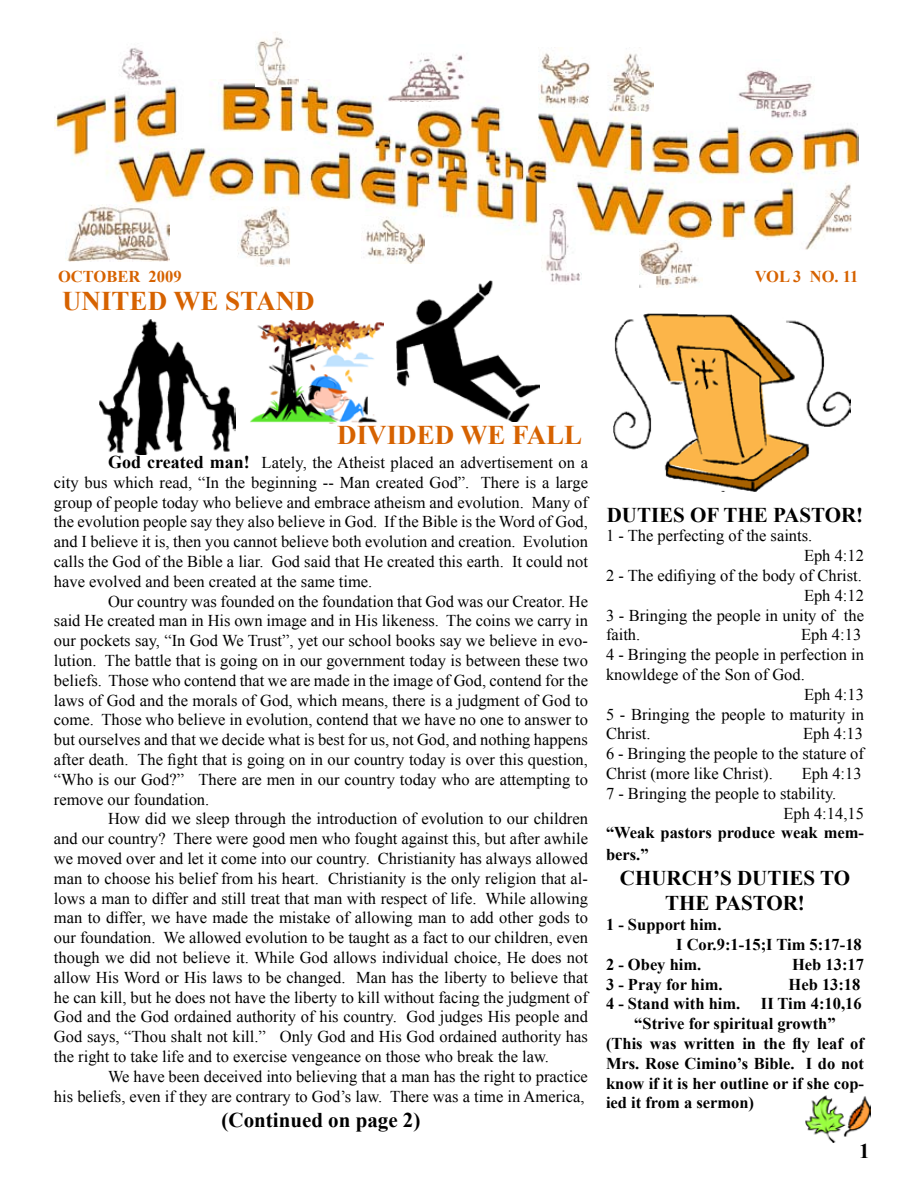
<style>
.page{position:relative;width:918px;height:1188px;background:#fff}
.page>*{position:absolute;margin:0;border:0;box-sizing:border-box;transform-origin:0 0}
.t1{font:700 27px "Times New Roman";color:#d66200}
.t2{font:700 21px/25.2px "Times New Roman";color:#000;text-align:center}
.t3{font:16.5px/19.8px "Times New Roman";color:#000;text-align:justify}
.t4{font:700 16.5px/21.6px "Times New Roman";color:#000}
.t5{font:700 16.5px "Times New Roman";color:#d66200}
.s1{font-weight:700;font-size:18px}
</style>
<div class="page">
<img style="left:806px;top:1095px;width:64px;height:48px">
<img style="left:396px;top:280px;width:144px;height:142px">
<img style="left:54px;top:80px;width:804px;height:160px">
<img style="left:639px;top:241px;width:64px;height:47px">
<img style="left:65px;top:204px;width:104px;height:57px">
<img style="left:256px;top:32px;width:42px;height:55px">
<img style="left:238px;top:207px;width:54px;height:60px">
<img style="left:361px;top:216px;width:63px;height:48px">
<img style="left:802px;top:182px;width:48px;height:66px">
<img style="left:539px;top:47px;width:115px;height:65px">
<img style="left:541px;top:203px;width:41px;height:79px">
<img style="left:729px;top:70px;width:99px;height:55px">
<img style="left:383px;top:54px;width:91px;height:47px">
<img style="left:118px;top:47px;width:46px;height:39px">
<img style="left:613px;top:314px;width:238px;height:177px">
<img style="left:99px;top:320px;width:136px;height:134px">
<img style="left:250px;top:320px;width:133px;height:104px">
<p class="t5" style="left:58px;top:265px;width:125px">OCTOBER 2009</p>
<p class="t5" style="left:755px;top:265px;width:105px">VOL 3 NO. 11</p>
<h1 class="t1" style="left:62px;top:282px;width:254px">UNITED WE STAND</h1>
<h1 class="t1" style="left:337px;top:417px;width:247px">DIVIDED WE FALL</h1>
<p class="t3" style="left:54px;top:452px;width:536px;text-indent:54px"><span class="s1">God created man!</span> Lately, the Atheist placed an advertisement on a city bus which read, “In the beginning -- Man created God”. There is a large group of people today who believe and embrace atheism and evolution. Many of the evolution people say they also believe in God. If the Bible is the Word of God, and I believe it is, then you cannot believe both evolution and creation. Evolution calls the God of the Bible a liar. God said that He created this earth. It could not have evolved and been created at the same time.</p>
<p class="t3" style="left:54px;top:591px;width:536px;text-indent:54px">Our country was founded on the foundation that God was our Creator. He said He created man in His own image and in His likeness. The coins we carry in our pockets say, “In God We Trust”, yet our school books say we believe in evo&shy;lution. The battle that is going on in our government today is between these two beliefs. Those who contend that we are made in the image of God, contend for the laws of God and the morals of God, which means, there is a judgment of God to come. Those who believe in evolution, contend that we have no one to answer to but ourselves and that we decide what is best for us, not God, and nothing happens after death. The fight that is going on in our country today is over this question, “Who is our God?” There are men in our country today who are attempting to remove our foundation.</p>
<p class="t3" style="left:54px;top:809px;width:536px;text-indent:54px">How did we sleep through the introduction of evolution to our children and our country? There were good men who fought against this, but after awhile we moved over and let it come into our country. Christianity has always allowed man to choose his belief from his heart. Christianity is the only religion that al&shy;lows a man to differ and still treat that man with respect of life. While allowing man to differ, we have made the mistake of allowing man to add other gods to our foundation. We allowed evolution to be taught as a fact to our children, even though we did not believe it. While God allows individual choice, He does not allow His Word or His laws to be changed. Man has the liberty to believe that he can kill, but he does not have the liberty to kill without facing the judgment of God and the God ordained authority of his country. God judges His people and God says, “Thou shalt not kill.” Only God and His God ordained authority has the right to take life and to exercise vengeance on those who break the law.</p>
<p class="t3" style="left:54px;top:1066px;width:535px;text-align:right">We have been deceived into believing that a man has the right to practice<br>his beliefs, even if they are contrary to God’s law. There was a time in America,</p>
<p class="t2" style="left:222px;top:1107px;width:200px">(Continued on page 2)</p>
<p class="t2" style="left:607px;top:502px;width:258px">DUTIES OF THE PASTOR!</p>
<p class="t3" style="left:606px;top:526px;width:208px">1 - The perfecting of the saints.</p>
<p class="t3" style="left:804px;top:546px;width:62px">Eph 4:12</p>
<p class="t3" style="left:606px;top:565px;width:257px">2 - The edifiying of the body of Christ.</p>
<p class="t3" style="left:804px;top:585px;width:62px">Eph 4:12</p>
<p class="t3" style="left:606px;top:605px;width:260px">3 - Bringing the people in unity of the</p>
<p class="t3" style="left:606px;top:625px;width:36px">faith.</p>
<p class="t3" style="left:801px;top:625px;width:62px">Eph 4:13</p>
<p class="t3" style="left:606px;top:645px;width:260px">4 - Bringing the people in perfection in</p>
<p class="t3" style="left:606px;top:664px;width:200px">knowldege of the Son of God.</p>
<p class="t3" style="left:804px;top:684px;width:62px">Eph 4:13</p>
<p class="t3" style="left:606px;top:704px;width:260px">5 - Bringing the people to maturity in</p>
<p class="t3" style="left:606px;top:724px;width:46px">Christ.</p>
<p class="t3" style="left:606px;top:724px;width:259px;text-indent:197px">Eph 4:13<br>6 - Bringing the people to the stature of Christ (more like Christ).</p>
<p class="t3" style="left:802px;top:763px;width:62px">Eph 4:13</p>
<p class="t3" style="left:606px;top:783px;width:232px">7 - Bringing the people to stability.</p>
<p class="t3" style="left:783px;top:803px;width:82px">Eph 4:14,15</p>
<p class="t4" style="left:606px;top:822px;width:259px">“Weak pastors produce weak mem&shy;bers.”</p>
<p class="t2" style="left:620px;top:865px;width:232px">CHURCH’S DUTIES TO<br>THE PASTOR!</p>
<p class="t4" style="left:606px;top:914px;width:117px">1 - Support him.</p>
<p class="t4" style="left:676px;top:933px;width:187px">I Cor.9:1-15;I Tim 5:17-18</p>
<p class="t4" style="left:606px;top:953px;width:97px">2 - Obey him.</p>
<p class="t4" style="left:792px;top:953px;width:73px">Heb 13:17</p>
<p class="t4" style="left:606px;top:973px;width:118px">3 - Pray for him.</p>
<p class="t4" style="left:789px;top:973px;width:73px">Heb 13:18</p>
<p class="t4" style="left:606px;top:993px;width:136px">4 - Stand with him.</p>
<p class="t4" style="left:761px;top:993px;width:102px">II Tim 4:10,16</p>
<p class="t4" style="left:634px;top:1013px;width:203px">“Strive for spiritual growth”</p>
<p class="t4" style="left:606px;top:1032px;width:259px">(This was written in the fly leaf of</p>
<p class="t4" style="left:606px;top:1052px;width:259px">Mrs. Rose Cimino’s Bible. I do not</p>
<p class="t4" style="left:606px;top:1072px;width:260px">know if it is her outline or if she cop-</p>
<p class="t4" style="left:606px;top:1092px;width:150px">ied it from a sermon)</p>
<p class="t2" style="left:859px;top:1138px;width:12px">1</p>
</div>
